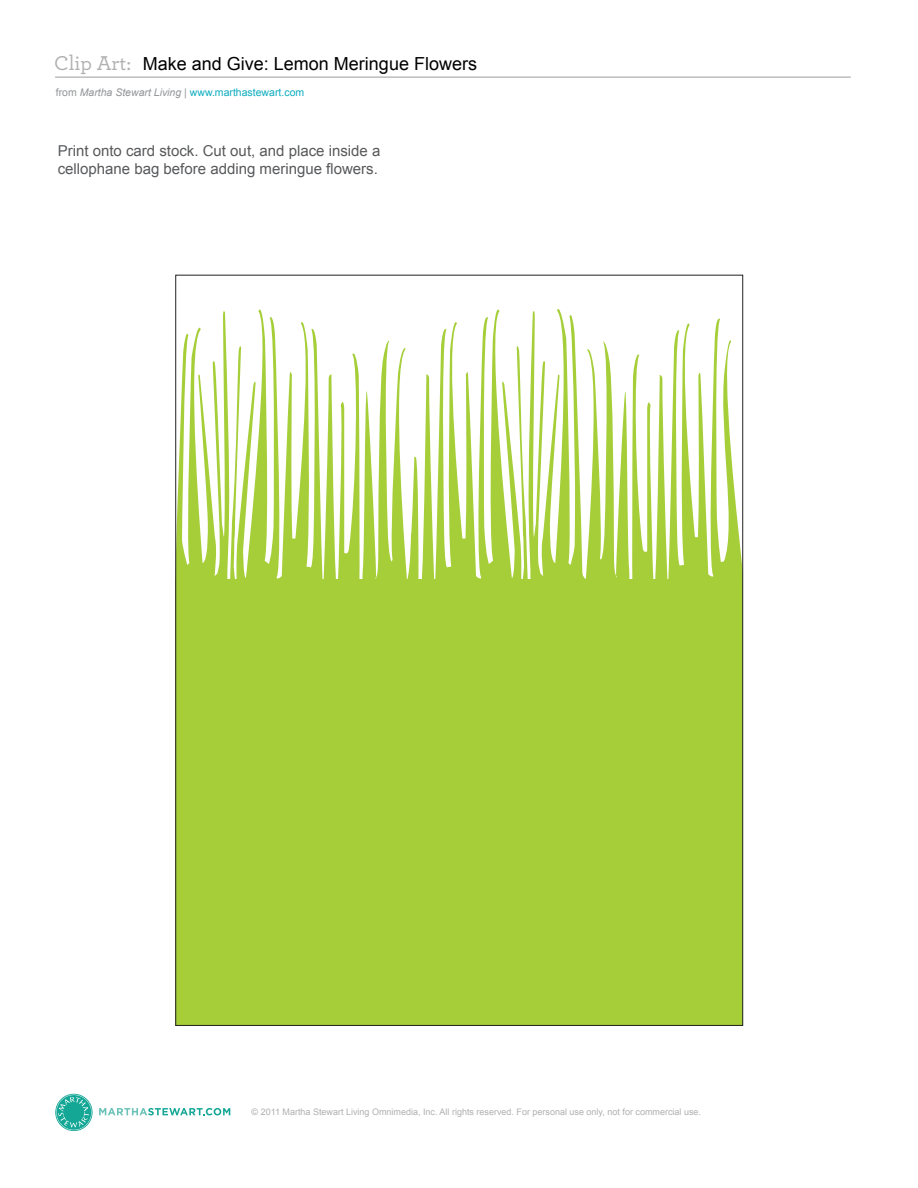
<style>
.page{position:relative;width:918px;height:1188px;background:#fff}
.page>*{position:absolute;margin:0;border:0;box-sizing:border-box;transform-origin:0 0}
.Template_Style{font:18px "Arial";color:#000}
.Body_Text{font:15px/18px "Arial";color:#58595b}
.Source{font:10.5px "Arial";color:#0cacbf}
.Copyright{font:9px "Arial";color:#b0b0b0}
.s1{font-family:"Archer";font-size:21px;color:#b0b0b0}
.s2{color:#939598}
.s3{font-style:italic;color:#939598}
</style>
<div class="page">
<hr style="left:55px;top:76px;width:796px;height:2px;background:#bebebf">
<svg style="left:99px;top:1108px;width:131px;height:7px"></svg>
<svg style="left:55px;top:1094px;width:38px;height:37px"></svg>
<svg style="left:56px;top:1095px;width:36px;height:35px"></svg>
<svg style="left:175px;top:299px;width:243px;height:314px"></svg>
<svg style="left:585px;top:318px;width:156px;height:261px"></svg>
<svg style="left:422px;top:309px;width:163px;height:270px"></svg>
<div style="left:176px;top:579px;width:567px;height:447px;background:#a6ce39"></div>
<p class="Template_Style" style="left:54px;top:52px;width:425px"><span class="s1">Clip Art:</span> Make and Give: Lemon Meringue Flowers</p>
<p class="Source" style="left:56px;top:85px;width:250px"><span class="s2">from</span> <span class="s3">Martha Stewart Living</span> <span class="s2">|</span> www.marthastewart.com</p>
<p class="Body_Text" style="left:58px;top:142px;width:324px">Print onto card stock. Cut out, and place inside a cellophane bag before adding meringue flowers.</p>
<p class="Copyright" style="left:252px;top:1106px;width:451px">© 2011 Martha Stewart Living Omnimedia, Inc. All rights reserved. For personal use only, not for commercial use.</p>
</div>
